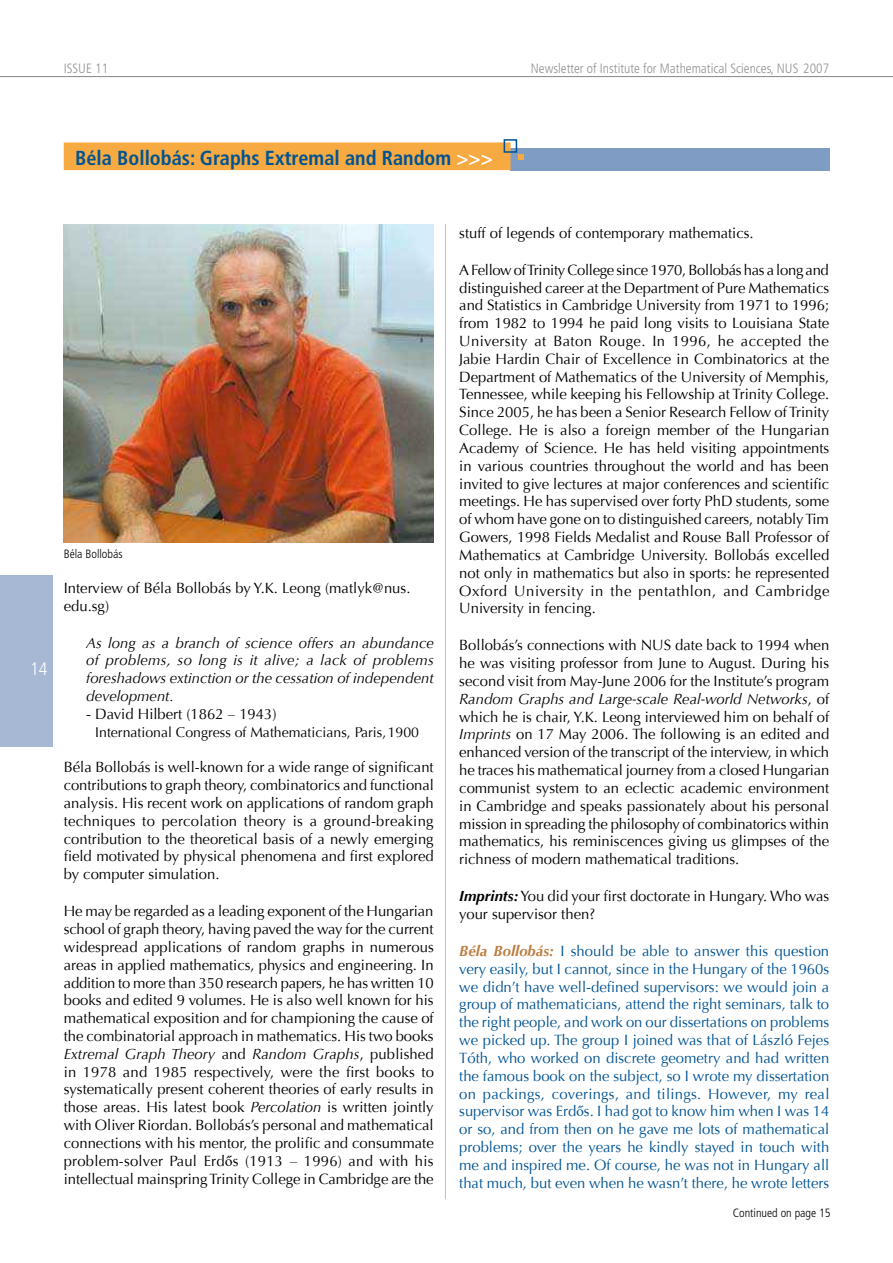
<style>
.page{position:relative;width:893px;height:1263px;background:#fff}
.page>*{position:absolute;margin:0;border:0;box-sizing:border-box;transform-origin:0 0}
.t1{font:700 condensed 20.25px "Frutiger LT Std";color:#005392}
.t2{font:300 condensed 18px "Frutiger LT Std";color:#fff}
.t3{font:14.85px/17.9px "Optima";color:#000;text-align:justify}
.t4{font:14.85px/17.9px "Optima";color:#005392;text-align:justify}
.t5{font:italic 14.85px/17.9px "Optima";color:#000;text-align:justify}
.t6{font:14.1px "Optima";color:#000}
.t7{font:300 condensed 13.5px "Frutiger LT Std";color:#929294}
.t8{font:300 condensed 12px "Frutiger LT Std";color:#000}
.s1{color:#fff}
.s2{font-style:italic}
.s3{font-family:"Times"}
.s4{font-weight:700;font-style:italic}
.s5{font-weight:700;font-style:italic;color:#bb7e40}
</style>
<div class="page">
<div style="left:0;top:575px;width:53px;height:172px;background:#a7b8d4"></div>
<hr style="left:0;top:76px;width:893px;height:1px;background:#868788">
<div style="left:510px;top:148px;width:319px;height:22px;background:#7e9cc4"></div>
<div style="left:65px;top:143px;width:445px;height:26px;background:#f6aa41"></div>
<div style="left:64px;top:142px;width:447px;height:28px;border:2px solid #f6aa41"></div>
<div style="left:504px;top:139px;width:13px;height:14px;border:2px solid #005392"></div>
<svg style="left:518px;top:154px;width:6px;height:6px"></svg>
<hr style="left:445px;top:224px;width:1px;height:975px;background:#b3c2db">
<img style="left:64px;top:224px;width:370px;height:318px">
<p class="t7" style="left:64px;top:63px;width:46px">ISSUE 11</p>
<p class="t7" style="left:531px;top:63px;width:300px">Newsletter of Institute for Mathematical Sciences, NUS 2007</p>
<h1 class="t1" style="left:75px;top:149px;width:419px">Béla Bollobás: Graphs Extremal and Random <span class="s1">&gt;&gt;&gt;</span></h1>
<p class="t2" style="left:30px;top:661px;width:19px">14</p>
<p class="t8" style="left:64px;top:549px;width:60px">Béla Bollobás</p>
<p class="t3" style="left:64px;top:579px;width:348px">Interview of Béla Bollobás by Y.K. Leong (matlyk@nus. edu.sg)</p>
<p class="t5" style="left:86px;top:634px;width:349px">As long as a branch of science offers an abundance of problems, so long is it alive; a lack of problems foreshadows extinction or the cessation of independent development.</p>
<p class="t3" style="left:86px;top:705px;width:192px">- David Hilbert (1862 – 1943)</p>
<p class="t6" style="left:95px;top:724px;width:325px">International Congress of Mathematicians, Paris, 1900</p>
<p class="t3" style="left:64px;top:759px;width:372px">Béla Bollobás is well-known for a wide range of significant contributions to graph theory, combinatorics and functional analysis. His recent work on applications of random graph techniques to percolation theory is a ground-breaking contribution to the theoretical basis of a newly emerging field motivated by physical phenomena and first explored by computer simulation.</p>
<p class="t3" style="left:64px;top:902px;width:372px">He may be regarded as a leading exponent of the Hungarian school of graph theory, having paved the way for the current widespread applications of random graphs in numerous areas in applied mathematics, physics and engineering. In addition to more than 350 research papers, he has written 10 books and edited 9 volumes. He is also well known for his mathematical exposition and for championing the cause of the combinatorial approach in mathematics. His two books <span class="s2">Extremal Graph Theory</span> and <span class="s2">Random Graphs</span>, published in 1978 and 1985 respectively, were the first books to systematically present coherent theories of early results in those areas. His latest book <span class="s2">Percolation</span> is written jointly with Oliver Riordan. Bollobás’s personal and mathematical connections with his mentor, the prolific and consummate problem-solver Paul Erd<span class="s3">ő</span>s (1913 – 1996) and with his intellectual mainspring Trinity College in Cambridge are the</p>
<p class="t3" style="left:459px;top:224px;width:296px">stuff of legends of contemporary mathematics.</p>
<p class="t3" style="left:459px;top:261px;width:372px">A Fellow of Trinity College since 1970, Bollobás has a long and distinguished career at the Department of Pure Mathematics and Statistics in Cambridge University from 1971 to 1996; from 1982 to 1994 he paid long visits to Louisiana State University at Baton Rouge. In 1996, he accepted the Jabie Hardin Chair of Excellence in Combinatorics at the Department of Mathematics of the University of Memphis, Tennessee, while keeping his Fellowship at Trinity College.<br>Since 2005, he has been a Senior Research Fellow of Trinity College. He is also a foreign member of the Hungarian Academy of Science. He has held visiting appointments in various countries throughout the world and has been invited to give lectures at major conferences and scientific meetings. He has supervised over forty PhD students, some of whom have gone on to distinguished careers, notably Tim Gowers, 1998 Fields Medalist and Rouse Ball Professor of Mathematics at Cambridge University. Bollobás excelled not only in mathematics but also in sports: he represented Oxford University in the pentathlon, and Cambridge University in fencing.</p>
<p class="t3" style="left:459px;top:636px;width:372px">Bollobás’s connections with NUS date back to 1994 when he was visiting professor from June to August. During his second visit from May-June 2006 for the Institute’s program <span class="s2">Random Graphs and Large-scale Real-world Networks</span>, of which he is chair, Y.K. Leong interviewed him on behalf of <span class="s2">Imprints</span> on 17 May 2006. The following is an edited and enhanced version of the transcript of the interview, in which he traces his mathematical journey from a closed Hungarian communist system to an eclectic academic environment in Cambridge and speaks passionately about his personal mission in spreading the philosophy of combinatorics within mathematics, his reminiscences giving us glimpses of the richness of modern mathematical traditions.</p>
<p class="t3" style="left:459px;top:887px;width:371px"><span class="s4">Imprints:</span> You did your first doctorate in Hungary. Who was your supervisor then?</p>
<p class="t4" style="left:459px;top:942px;width:372px"><span class="s5">Béla Bollobás:</span> I should be able to answer this question very easily, but I cannot, since in the Hungary of the 1960s we didn’t have well-defined supervisors: we would join a group of mathematicians, attend the right seminars, talk to the right people, and work on our dissertations on problems we picked up. The group I joined was that of László Fejes Tóth, who worked on discrete geometry and had written the famous book on the subject, so I wrote my dissertation on packings, coverings, and tilings. However, my real supervisor was Erd<span class="s3">ő</span>s. I had got to know him when I was 14 or so, and from then on he gave me lots of mathematical problems; over the years he kindly stayed in touch with me and inspired me. Of course, he was not in Hungary all that much, but even when he wasn’t there, he wrote letters</p>
<p class="t8" style="left:733px;top:1208px;width:99px">Continued on page 15</p>
</div>
